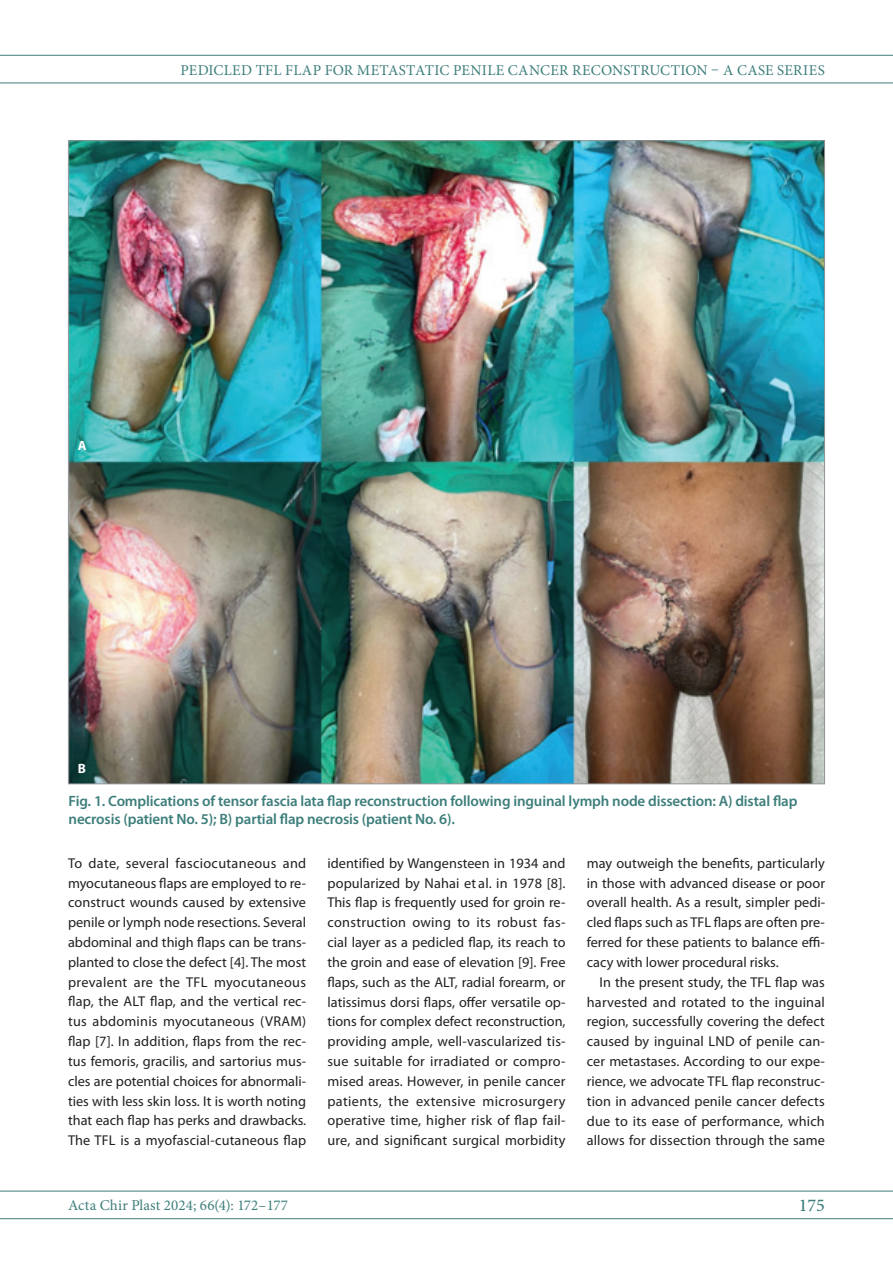
<style>
.page{position:relative;width:893px;height:1263px;background:#fff}
.page>*{position:absolute;margin:0;border:0;box-sizing:border-box;transform-origin:0 0}
.t1{font:500 18px "Minion Pro";color:#3d7e7b}
.t2{font:600 15px/17.7px "Myriad Pro";letter-spacing:-.01em;color:#3d7e7b}
.t3{font:15px "Minion Pro";letter-spacing:.015em;color:#3d7e7b}
.t4{font:14.25px/19.8px "Myriad Pro";letter-spacing:.01em;color:#231f20;text-align:justify}
.t5{font:700 13.5px "Myriad Pro";color:#fff}
</style>
<div class="page">
<hr style="left:0;top:55px;width:893px;height:1px;background:#3d7e7b">
<hr style="left:0;top:83px;width:893px;height:1px;background:#3d7e7b">
<hr style="left:0;top:1191px;width:893px;height:1px;background:#3d7e7b">
<hr style="left:0;top:1218px;width:893px;height:1px;background:#3d7e7b">
<img style="left:70px;top:142px;width:753px;height:640px">
<p class="t3" style="left:181px;top:60px;width:646px">PEDICLED TFL FLAP FOR METASTATIC PENILE CANCER RECONSTRUCTION – A CASE SERIES</p>
<p class="t5" style="left:78px;top:437px;width:10px">A</p>
<p class="t5" style="left:78px;top:759px;width:10px">B</p>
<p class="t2" style="left:69px;top:792px;width:730px">Fig. 1. Complications of tensor fascia lata flap reconstruction following inguinal lymph node dissection: A) distal flap necrosis (patient No. 5); B) partial flap necrosis (patient No. 6).</p>
<p class="t4" style="left:68px;top:853px;width:240px">To date, several fasciocutaneous and myocutaneous flaps are employed to re&shy;construct wounds caused by extensive penile or lymph node resections. Several abdominal and thigh flaps can be trans&shy;planted to close the defect [4]. The most prevalent are the TFL myocutaneous flap, the ALT flap, and the vertical rec&shy;tus abdominis myocutaneous (VRAM) flap [7]. In addition, flaps from the rec&shy;tus femoris, gracilis, and sartorius mus&shy;cles are potential choices for abnormali&shy;ties with less skin loss. It is worth noting that each flap has perks and drawbacks.<br>The TFL is a myofascial-cutaneous flap</p>
<p class="t4" style="left:327px;top:853px;width:240px">identified by Wangensteen in 1934 and popularized by Nahai et al. in 1978 [8].<br>This flap is frequently used for groin re&shy;construction owing to its robust fas&shy;cial layer as a pedicled flap, its reach to the groin and ease of elevation [9]. Free flaps, such as the ALT, radial forearm, or latissimus dorsi flaps, offer versatile op&shy;tions for complex defect reconstruction, providing ample, well-vascularized tis&shy;sue suitable for irradiated or compro&shy;mised areas. However, in penile cancer patients, the extensive microsurgery operative time, higher risk of flap fail&shy;ure, and significant surgical morbidity</p>
<p class="t4" style="left:587px;top:853px;width:240px">may outweigh the benefits, particularly in those with advanced disease or poor overall health. As a result, simpler pedi&shy;cled flaps such as TFL flaps are often pre&shy;ferred for these patients to balance effi&shy;cacy with lower procedural risks.</p>
<p class="t4" style="left:587px;top:972px;width:240px;text-indent:13px">In the present study, the TFL flap was harvested and rotated to the inguinal region, successfully covering the defect caused by inguinal LND of penile can&shy;cer metastases. According to our expe&shy;rience, we advocate TFL flap reconstruc&shy;tion in advanced penile cancer defects due to its ease of performance, which allows for dissection through the same</p>
<p class="t3" style="left:68px;top:1195px;width:221px">ACTA CHIR PLAST 2024; 66(4): 172–177</p>
<p class="t1" style="left:799px;top:1193px;width:28px">175</p>
</div>
